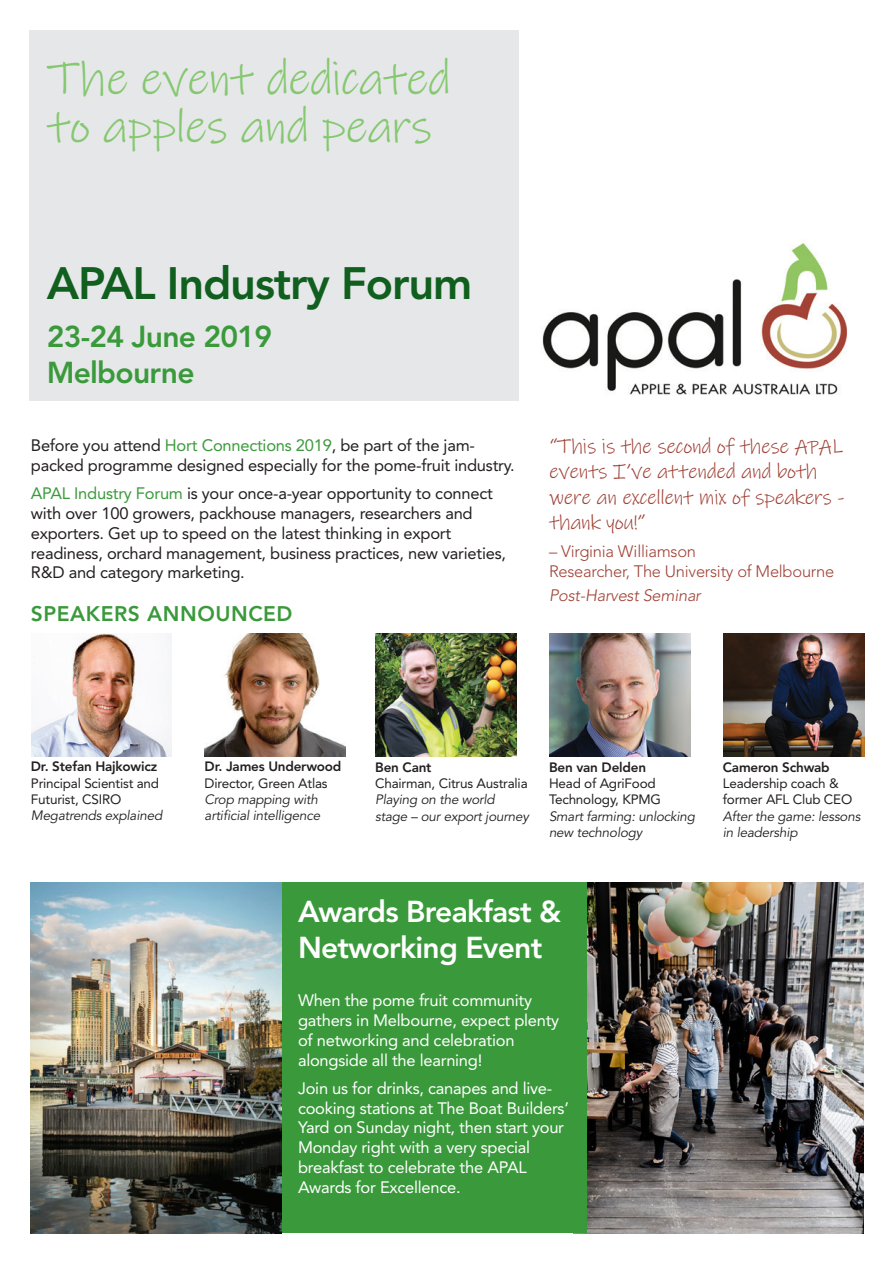
<style>
.page{position:relative;width:893px;height:1263px;background:#fff}
.page>*{position:absolute;margin:0;border:0;box-sizing:border-box;transform-origin:0 0}
.t1{font:48px/48px "Ink Free";letter-spacing:-.015em;color:#85c86f}
.t2{font:800 45px "Avenir LT Std";letter-spacing:-.025em;color:#105f1e}
.Heading_1{font:800 30px/36px "Avenir LT Std";letter-spacing:-.025em;color:#fff}
.Heading_1-2{font:800 30px "Avenir LT Std";letter-spacing:-.025em;color:#3a9a3b}
.t3{font:21px/25.5px "Ink Free";letter-spacing:-.015em;color:#a04136}
.Heading_2{font:800 21px "Avenir LT Std";letter-spacing:.025em;color:#3a9a3b}
.Body_text{font:16.5px/19.8px "Avenir LT Std";letter-spacing:-.015em;color:#231f20}
.Body_text-2{font:16.5px/19.8px "Avenir LT Std";letter-spacing:-.015em;color:#fff}
.Body_text-3{font:300 16.5px/19.8px "Avenir LT Std";letter-spacing:-.015em;color:#a04136}
.Body_text-4{font:italic 300 16.5px "Avenir LT Std";letter-spacing:-.015em;color:#a04136}
.Speaker{font:italic 13.5px/16.2px "Avenir LT Std";letter-spacing:-.015em;color:#231f20}
.Speaker-2{font:13.5px/16.2px "Avenir LT Std";letter-spacing:-.015em;color:#231f20}
.Speaker-3{font:800 13.5px "Avenir LT Std";letter-spacing:-.015em;color:#231f20}
.s1{color:#3a9a3b}
</style>
<div class="page">
<img style="left:587px;top:882px;width:276px;height:351px">
<div style="left:30px;top:30px;width:489px;height:370px;background:#e6e7e9"></div>
<img style="left:542px;top:243px;width:306px;height:152px">
<img style="left:31px;top:633px;width:141px;height:123px">
<img style="left:205px;top:633px;width:141px;height:123px">
<img style="left:375px;top:633px;width:142px;height:123px">
<img style="left:549px;top:633px;width:141px;height:123px">
<img style="left:723px;top:633px;width:141px;height:123px">
<div style="left:281px;top:882px;width:306px;height:351px;background:#3a9a3b"></div>
<img style="left:31px;top:882px;width:250px;height:351px">
<p class="t1" style="left:47px;top:57px;width:405px">The event dedicated to apples and pears</p>
<p class="t2" style="left:47px;top:256px;width:427px">APAL Industry Forum</p>
<p class="Heading_1-2" style="left:47px;top:319px;width:227px">23-24 June 2019</p>
<p class="Heading_1-2" style="left:47px;top:355px;width:149px">Melbourne</p>
<p class="Body_text" style="left:31px;top:436px;width:485px">Before you attend <span class="s1">Hort Connections 2019</span>, be part of the jam&shy;packed programme designed especially for the pome-fruit industry.</p>
<p class="Body_text" style="left:31px;top:484px;width:477px"><span class="s1">APAL Industry Forum</span> is your once-a-year opportunity to connect with over 100 growers, packhouse managers, researchers and exporters. Get up to speed on the latest thinking in export readiness, orchard management, business practices, new varieties, R&amp;D and category marketing.</p>
<p class="Heading_2" style="left:31px;top:601px;width:263px">SPEAKERS ANNOUNCED</p>
<p class="t3" style="left:549px;top:434px;width:297px">“This is the second of these APAL events I’ve attended and both were an excellent mix of speakers - thank you!”</p>
<p class="Body_text-3" style="left:549px;top:542px;width:287px">– Virginia Williamson<br>Researcher, The University of Melbourne</p>
<p class="Body_text-4" style="left:549px;top:586px;width:153px">Post-Harvest Seminar</p>
<p class="Speaker-3" style="left:31px;top:759px;width:128px">Dr. Stefan Hajkowicz</p>
<p class="Speaker-2" style="left:31px;top:775px;width:130px">Principal Scientist and<br>Futurist, CSIRO</p>
<p class="Speaker" style="left:31px;top:808px;width:133px">Megatrends explained</p>
<p class="Speaker-3" style="left:205px;top:759px;width:138px">Dr. James Underwood</p>
<p class="Speaker-2" style="left:205px;top:775px;width:125px">Director, Green Atlas</p>
<p class="Speaker" style="left:205px;top:791px;width:117px">Crop mapping with artificial intelligence</p>
<p class="Speaker-3" style="left:375px;top:759px;width:58px">Ben Cant</p>
<p class="Speaker-2" style="left:375px;top:775px;width:154px">Chairman, Citrus Australia</p>
<p class="Speaker" style="left:375px;top:792px;width:155px">Playing on the world stage – our export journey</p>
<p class="Speaker-3" style="left:549px;top:759px;width:99px">Ben van Delden</p>
<p class="Speaker-2" style="left:549px;top:775px;width:114px">Head of AgriFood<br>Technology, KPMG</p>
<p class="Speaker" style="left:549px;top:808px;width:148px">Smart farming: unlocking new technology</p>
<p class="Speaker-3" style="left:723px;top:759px;width:108px">Cameron Schwab</p>
<p class="Speaker-2" style="left:723px;top:775px;width:131px">Leadership coach &amp; former AFL Club CEO</p>
<p class="Speaker" style="left:723px;top:808px;width:139px">After the game: lessons in leadership</p>
<p class="Heading_1" style="left:298px;top:894px;width:265px">Awards Breakfast &amp;<br>Networking Event</p>
<p class="Body_text-2" style="left:298px;top:991px;width:263px">When the pome fruit community gathers in Melbourne, expect plenty of networking and celebration alongside all the learning!</p>
<p class="Body_text-2" style="left:298px;top:1078px;width:272px">Join us for drinks, canapes and live&shy;cooking stations at The Boat Builders’ Yard on Sunday night, then start your Monday right with a very special breakfast to celebrate the APAL Awards for Excellence.</p>
</div>
